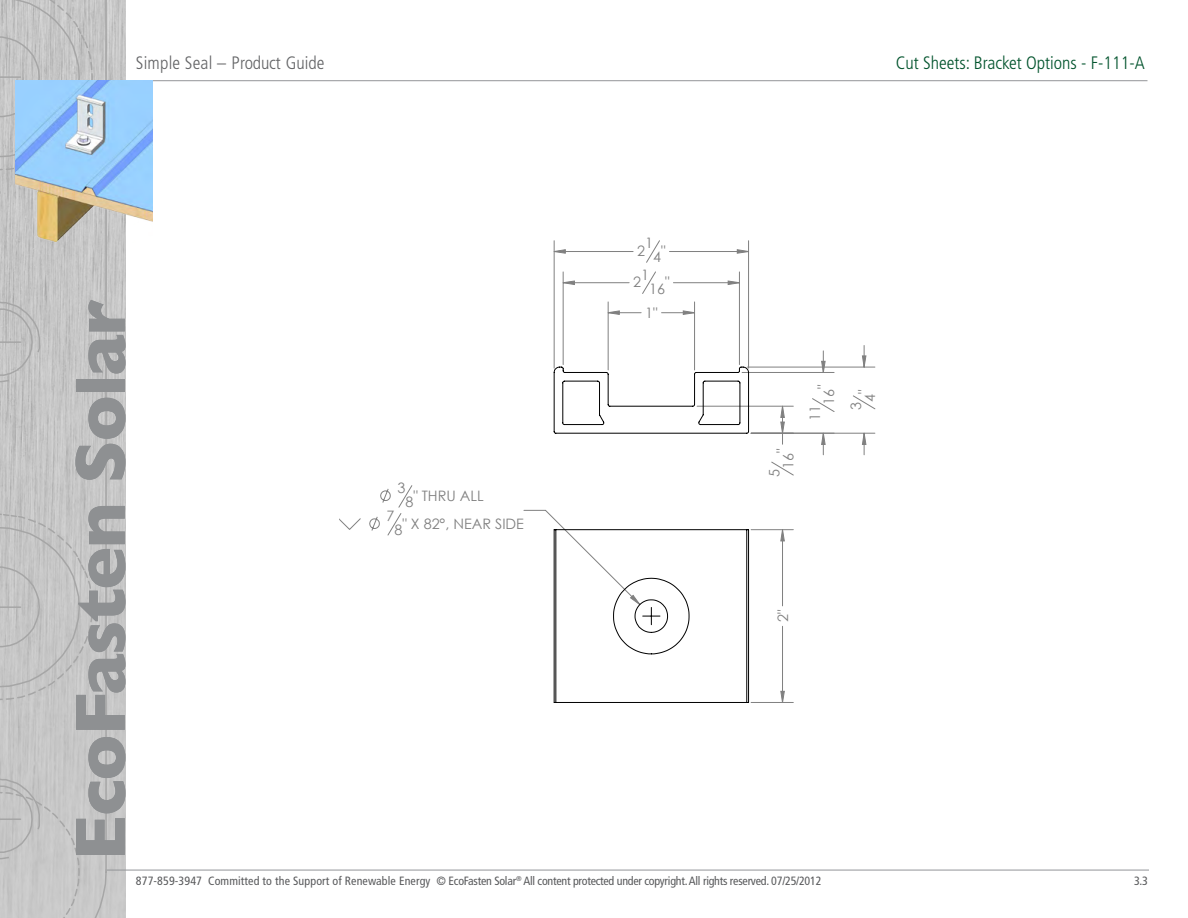
<style>
.page{position:relative;width:1188px;height:918px;background:#fff}
.page>*{position:absolute;margin:0;border:0;box-sizing:border-box;transform-origin:0 0}
.t1{font:700 72px "Gill Sans";letter-spacing:-.02em;color:#8e9092}
.t2{font:300 condensed 18px "Frutiger";color:#00532c}
.t3{font:300 condensed 18px "Frutiger";letter-spacing:.01em;color:#636466}
.t4{font:14.4px/14px "Century Gothic";color:#808080}
.t5{font:condensed 12px "Frutiger";letter-spacing:-.02em;color:#58595b}
</style>
<div class="page">
<img style="left:108px;top:0;width:18px;height:918px">
<hr style="left:105px;top:870px;width:1044px;height:1px;background:#939598">
<svg style="left:94px;top:0;width:14px;height:918px"></svg>
<svg style="left:0;top:0;width:94px;height:918px"></svg>
<hr style="left:107px;top:80px;width:1041px;height:1px;background:#939598">
<img style="left:15px;top:80px;width:138px;height:163px">
<svg style="left:554px;top:250px;width:195px;height:95px"></svg>
<svg style="left:607px;top:310px;width:88px;height:5px"></svg>
<svg style="left:553px;top:345px;width:323px;height:358px"></svg>
<h2 class="t3" style="left:136px;top:52px;width:190px">Simple Seal – Product Guide</h2>
<h2 class="t2" style="left:896px;top:52px;width:250px">Cut Sheets: Bracket Options - F-111-A</h2>
<h1 class="t1" style="left:58px;top:861px;width:563px;rotate:-90deg">EcoFasten Solar</h1>
<p class="t4" style="left:645px;top:236px;width:9px">1</p>
<p class="t4" style="left:637px;top:244px;width:9px">2</p>
<p class="t4" style="left:653px;top:247px;width:14px">4"</p>
<p class="t4" style="left:633px;top:275px;width:9px">2</p>
<p class="t4" style="left:649px;top:267px;width:22px;text-indent:-8px">1<br>16"</p>
<p class="t4" style="left:397px;top:481px;width:9px">3</p>
<p class="t4" style="left:405px;top:489px;width:80px">8" THRU ALL</p>
<p class="t4" style="left:387px;top:509px;width:9px">7</p>
<p class="t4" style="left:395px;top:516px;width:131px">8" X 82°, NEAR SIDE</p>
<p class="t4" style="left:645px;top:306px;width:14px">1"</p>
<p class="t4" style="left:767px;top:469px;width:22px;text-indent:-8px;rotate:-90deg">5<br>16"</p>
<p class="t4" style="left:822px;top:405px;width:22px;rotate:-90deg">16"</p>
<p class="t4" style="left:808px;top:421px;width:17px;rotate:-90deg">11</p>
<p class="t4" style="left:860px;top:402px;width:14px;rotate:-90deg">4"</p>
<p class="t4" style="left:849px;top:410px;width:9px;rotate:-90deg">3</p>
<p class="t4" style="left:776px;top:622px;width:14px;rotate:-90deg">2"</p>
<p class="t5" style="left:136px;top:874px;width:687px">877-859-3947 Committed to the Support of Renewable Energy © EcoFasten Solar<sup>®</sup> All content protected under copyright. All rights reserved. 07/25/2012</p>
<p class="t5" style="left:1134px;top:873px;width:15px">3.3</p>
</div>
